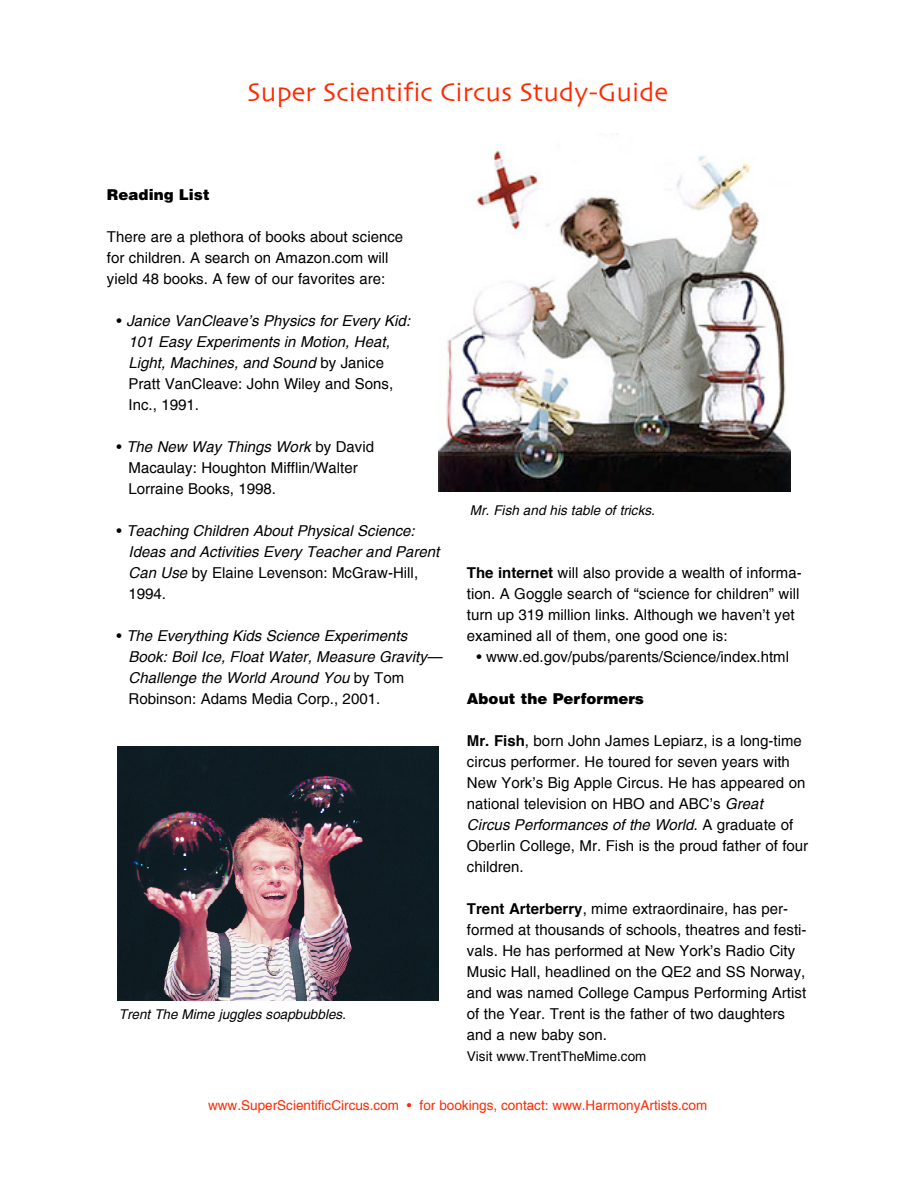
<style>
.page{position:relative;width:918px;height:1188px;background:#fff}
.page>*{position:absolute;margin:0;border:0;box-sizing:border-box;transform-origin:0 0}
.t1{font:27px "Skia";color:#ff2800}
.t2{font:15px/21px "Helvetica";color:#000}
.t3{font:italic 15px/21px "Helvetica";color:#000}
.t4{font:900 15px "Helvetica";color:#000}
.t5{font:13.5px "Helvetica";color:#ff2800}
.t6{font:italic 13.5px "Helvetica";color:#000}
.t7{font:13.5px "Helvetica";color:#000}
.s1{font-style:normal}
.s2{font-style:italic}
.s3{font-weight:700}
</style>
<div class="page">
<img style="left:118px;top:746px;width:321px;height:254px">
<img style="left:439px;top:144px;width:352px;height:348px">
<h1 class="t1" style="left:247px;top:80px;width:422px">Super Scientific Circus Study-Guide</h1>
<p class="t4" style="left:107px;top:189px;width:104px">Reading List</p>
<p class="t2" style="left:107px;top:226px;width:298px">There are a plethora of books about science for children. A search on Amazon.com will yield 48 books. A few of our favorites are:</p>
<p class="t3" style="left:129px;top:310px;width:287px;text-indent:-12px"><span class="s1">•</span> Janice VanCleave’s Physics forEvery Kid:<br>101 Easy Experiments in Motion,Heat, Light,Machines,and Sound <span class="s1">b y J a n i c e Pratt VanCleave: John Wiley and Sons, Inc., 1991.</span></p>
<p class="t2" style="left:129px;top:436px;width:247px;text-indent:-12px">• <span class="s2">The New Way Things Work</span> b y D a v i d<br>Macaulay: Houghton Mifflin/Walter<br>Lorraine Books, 1998.</p>
<p class="t3" style="left:129px;top:520px;width:316px;text-indent:-12px"><span class="s1">•</span> Teaching Children AboutPhysicalScience:<br>Ideas and Activities Every Teacherand Parent Can Use<span class="s1">by Elaine Levenson: McGraw-Hill, 1994.</span></p>
<p class="t3" style="left:129px;top:625px;width:319px;text-indent:-12px"><span class="s1">•</span> The Everything Kids Science Experiments Book:BoilIce,FloatWater,Measure Gravity— Challenge the World Around You <span class="s1">b y T o m Robinson: Adams Media Corp., 2001.</span></p>
<p class="t6" style="left:119px;top:1006px;width:232px">TrentThe Mime juggles soapbubbles.</p>
<p class="t6" style="left:470px;top:502px;width:190px">Mr.Fish and his table oftricks.</p>
<p class="t2" style="left:467px;top:562px;width:336px"><span class="s3">The internet</span> will also provide a wealth of informa&shy;tion. A Goggle search of “science for children” will turn up 319 million links. Although we haven’t yet examined all of them, one good one is:</p>
<p class="t2" style="left:477px;top:646px;width:314px">• www.ed.gov/pubs/parents/Science/index.html</p>
<p class="t4" style="left:467px;top:693px;width:179px">About the Performers</p>
<p class="t2" style="left:467px;top:730px;width:343px"><span class="s3">Mr. Fish</span>, born John James Lepiarz, is a long-time circus performer. He toured for seven years with New York’s Big Apple Circus. He has appeared on national television on HBO and ABC’s <span class="s2">Great Circus Performances ofthe World.</span> A g r a d u a t e o f Oberlin College, Mr. Fish is the proud father of four children.</p>
<p class="t2" style="left:467px;top:898px;width:341px"><span class="s3">Trent Arterberry</span>, mime extraordinaire, has per&shy;formed at thousands of schools, theatres and festi&shy;vals. He has performed at New York’s Radio City Music Hall, headlined on the QE2 and SS Norway, and was named College Campus Performing Artist of the Year. Trent is the father of two daughters and a new baby son.</p>
<p class="t7" style="left:467px;top:1048px;width:181px">Visit www.TrentTheMime.com</p>
<p class="t5" style="left:208px;top:1097px;width:501px">www.SuperScientificCircus.com • for bookings, contact: www.HarmonyArtists.com</p>
</div>
